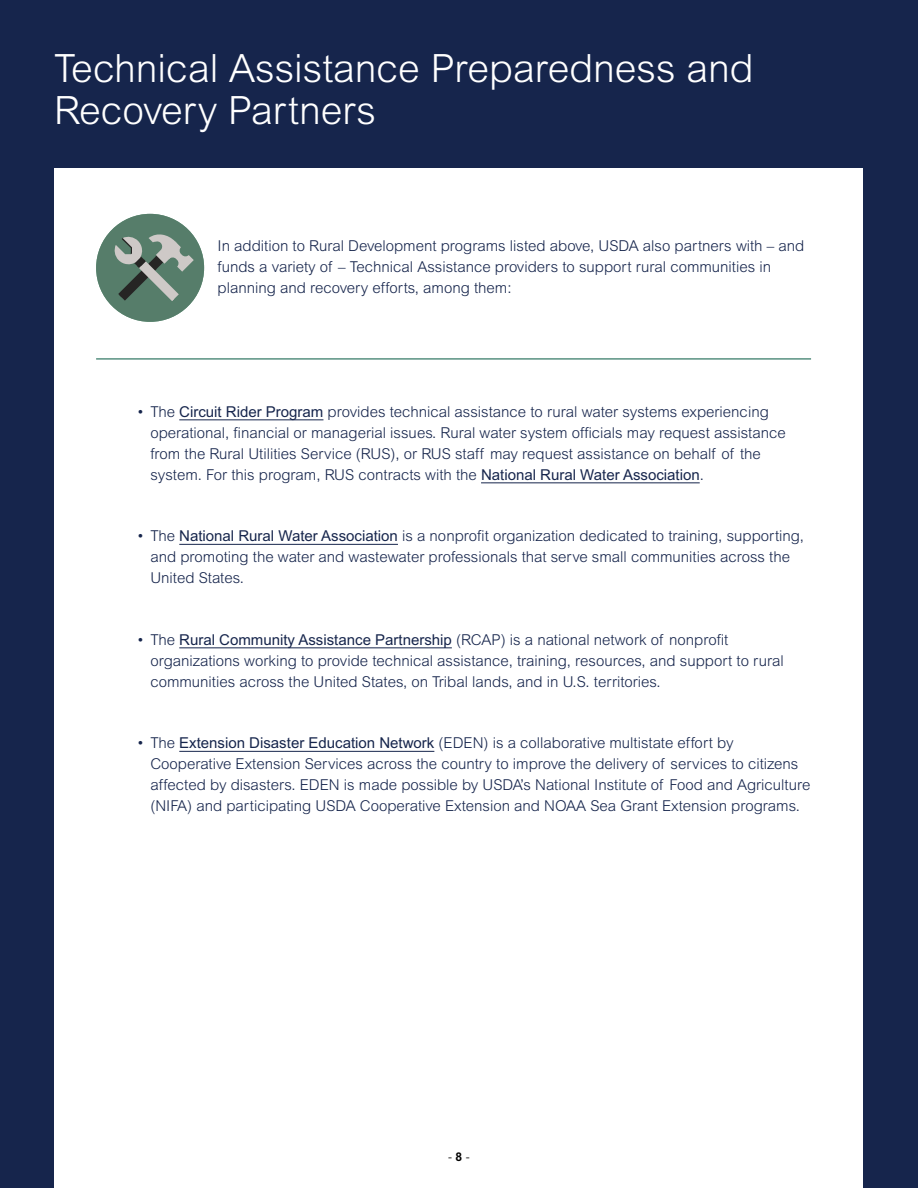
<style>
.page{position:relative;width:918px;height:1188px;background:#16254c}
.page>*{position:absolute;margin:0;border:0;box-sizing:border-box;transform-origin:0 0}
.t1{font:300 39px/42px "Arial MT Std";color:#fff}
.t2{font:300 15px/21px "Arial MT Std";color:#16254c}
.t3{font:300 12px "Arial MT Std";color:#000}
.s1{font-weight:400}
.s2{font-weight:700}
</style>
<div class="page">
<div style="left:55px;top:168px;width:808px;height:1020px;background:#fff"></div>
<svg style="left:96px;top:214px;width:108px;height:108px"></svg>
<hr style="left:96px;top:359px;width:715px;height:1px;background:#035841">
<hr style="left:179px;top:420px;width:144px;height:1px;background:#16254c">
<hr style="left:481px;top:483px;width:219px;height:1px;background:#16254c">
<hr style="left:179px;top:544px;width:219px;height:1px;background:#16254c">
<hr style="left:179px;top:648px;width:273px;height:1px;background:#16254c">
<hr style="left:179px;top:751px;width:255px;height:1px;background:#16254c">
<h2 class="t1" style="left:54px;top:48px;width:701px">Technical Assistance Preparedness and<br>Recovery Partners</h2>
<p class="t2" style="left:218px;top:236px;width:588px">In addition to Rural Development programs listed above, USDA also partners with – and funds a variety of – Technical Assistance providers to support rural communities in planning and recovery efforts, among them:</p>
<p class="t2" style="left:150px;top:401px;width:637px;text-indent:-14px">• The <span class="s1">Circuit Rider Program</span> provides technical assistance to rural water systems experiencing operational, financial or managerial issues. Rural water system officials may request assistance from the Rural Utilities Service (RUS), or RUS staff may request assistance on behalf of the system. For this program, RUS contracts with the <span class="s1">National Rural Water Association</span>.</p>
<p class="t2" style="left:150px;top:526px;width:655px;text-indent:-14px">• The <span class="s1">National Rural Water Association</span> is a nonprofit organization dedicated to training, supporting, and promoting the water and wastewater professionals that serve small communities across the<br>United States.</p>
<p class="t2" style="left:150px;top:629px;width:635px;text-indent:-14px">• The <span class="s1">Rural Community Assistance Partnership</span> (RCAP) is a national network of nonprofit organizations working to provide technical assistance, training, resources, and support to rural communities across the United States, on Tribal lands, and in U.S. territories.</p>
<p class="t2" style="left:150px;top:733px;width:662px;text-indent:-14px">• The <span class="s1">Extension Disaster Education Network</span> (EDEN) is a collaborative multistate effort by Cooperative Extension Services across the country to improve the delivery of services to citizens affected by disasters. EDEN is made possible by USDA’s National Institute of Food and Agriculture (NIFA) and participating USDA Cooperative Extension and NOAA Sea Grant Extension programs.</p>
<p class="t3" style="left:448px;top:1150px;width:23px">- <span class="s2">8</span> -</p>
</div>
